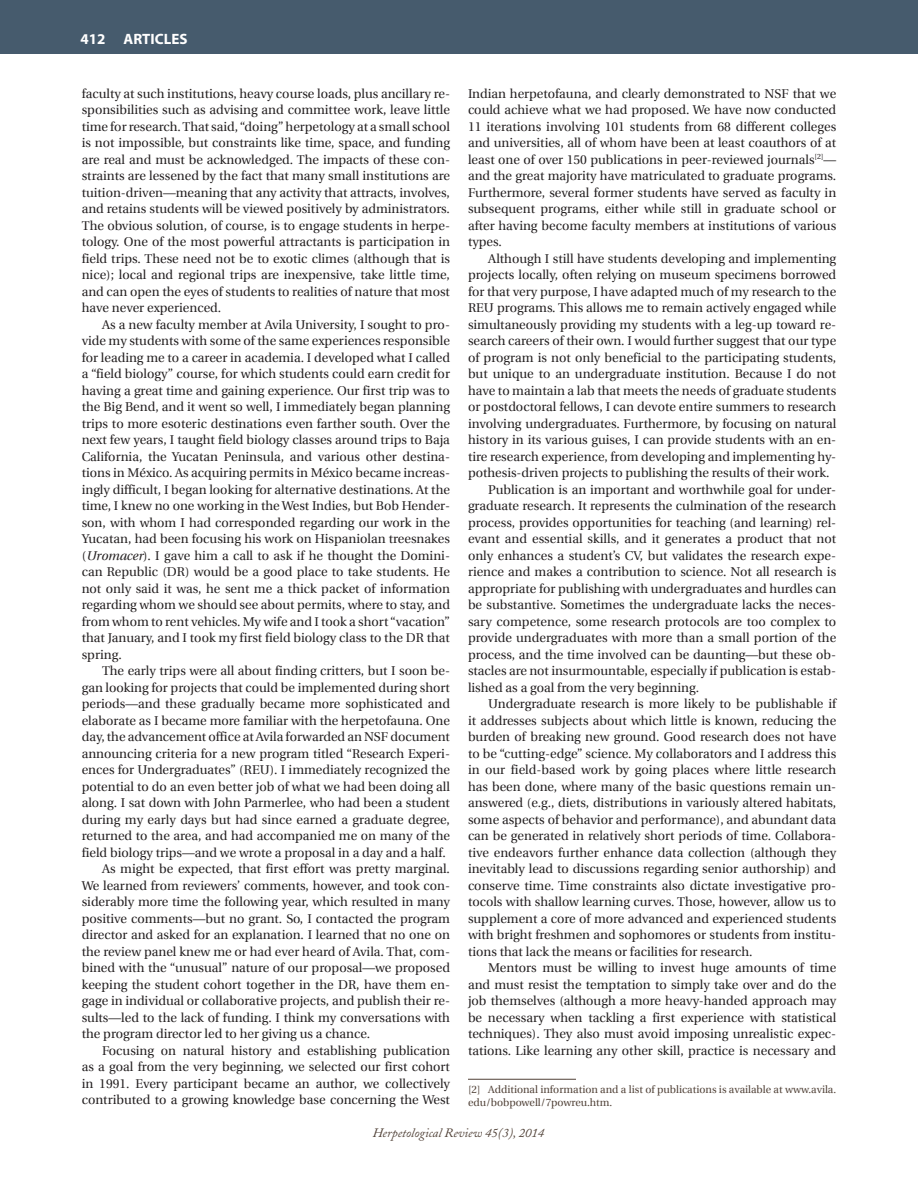
<style>
.page{position:relative;width:918px;height:1188px;background:#fff}
.page>*{position:absolute;margin:0;border:0;box-sizing:border-box;transform-origin:0 0}
.t1{font:700 15px "Myriad Pro";color:#fff}
.t2{font:12.75px/16.5px "Utopia";color:#231f20;text-align:justify}
.t3{font:italic 12.75px "Adobe Caslon";color:#504137}
.footnotes{font:10.5px/13.5px "Utopia";color:#504137}
.s1{font-style:italic}
</style>
<div class="page">
<div style="left:0;top:0;width:918px;height:54px;background:#465b6d"></div>
<hr style="left:468px;top:1079px;width:108px;height:1px;background:#504137">
<p class="t1" style="left:80px;top:29px;width:109px">412 ARTICLES</p>
<p class="t2" style="left:82px;top:85px;width:370px">faculty at such institutions, heavy course loads, plus ancillary re&shy;sponsibilities such as advising and committee work, leave little time for research. That said, “doing” herpetology at a small school is not impossible, but constraints like time, space, and funding are real and must be acknowledged. The impacts of these con&shy;straints are lessened by the fact that many small institutions are tuition-driven—meaning that any activity that attracts, involves, and retains students will be viewed positively by administrators.<br>The obvious solution, of course, is to engage students in herpe&shy;tology. One of the most powerful attractants is participation in field trips. These need not be to exotic climes (although that is nice); local and regional trips are inexpensive, take little time, and can open the eyes of students to realities of nature that most have never experienced.</p>
<p class="t2" style="left:82px;top:316px;width:370px;text-indent:20px">As a new faculty member at Avila University, I sought to pro&shy;vide my students with some of the same experiences responsible for leading me to a career in academia. I developed what I called a “field biology” course, for which students could earn credit for having a great time and gaining experience. Our first trip was to the Big Bend, and it went so well, I immediately began planning trips to more esoteric destinations even farther south. Over the next few years, I taught field biology classes around trips to Baja California, the Yucatan Peninsula, and various other destina&shy;tions in México. As acquiring permits in México became increas&shy;ingly difficult, I began looking for alternative destinations. At the time, I knew no one working in the West Indies, but Bob Hender&shy;son, with whom I had corresponded regarding our work in the Yucatan, had been focusing his work on Hispaniolan treesnakes (<span class="s1">Uromacer</span>). I gave him a call to ask if he thought the Domini&shy;can Republic (DR) would be a good place to take students. He not only said it was, he sent me a thick packet of information regarding whom we should see about permits, where to stay, and from whom to rent vehicles. My wife and I took a short “vacation” that January, and I took my first field biology class to the DR that spring.</p>
<p class="t2" style="left:82px;top:663px;width:370px;text-indent:20px">The early trips were all about finding critters, but I soon be&shy;gan looking for projects that could be implemented during short periods—and these gradually became more sophisticated and elaborate as I became more familiar with the herpetofauna. One day, the advancement office at Avila forwarded an NSF document announcing criteria for a new program titled “Research Experi&shy;ences for Undergraduates” (REU). I immediately recognized the potential to do an even better job of what we had been doing all along. I sat down with John Parmerlee, who had been a student during my early days but had since earned a graduate degree, returned to the area, and had accompanied me on many of the field biology trips—and we wrote a proposal in a day and a half.</p>
<p class="t2" style="left:82px;top:861px;width:370px;text-indent:20px">As might be expected, that first effort was pretty marginal.<br>We learned from reviewers’ comments, however, and took con&shy;siderably more time the following year, which resulted in many positive comments—but no grant. So, I contacted the program director and asked for an explanation. I learned that no one on the review panel knew me or had ever heard of Avila. That, com&shy;bined with the “unusual” nature of our proposal—we proposed keeping the student cohort together in the DR, have them en&shy;gage in individual or collaborative projects, and publish their re&shy;sults—led to the lack of funding. I think my conversations with the program director led to her giving us a chance.</p>
<p class="t2" style="left:82px;top:1042px;width:370px;text-indent:20px">Focusing on natural history and establishing publication as a goal from the very beginning, we selected our first cohort in 1991. Every participant became an author, we collectively contributed to a growing knowledge base concerning the West</p>
<p class="t2" style="left:468px;top:85px;width:370px">Indian herpetofauna, and clearly demonstrated to NSF that we could achieve what we had proposed. We have now conducted 11 iterations involving 101 students from 68 different colleges and universities, all of whom have been at least coauthors of at least one of over 150 publications in peer-reviewed journals<sup>[2]</sup>— and the great majority have matriculated to graduate programs.<br>Furthermore, several former students have served as faculty in subsequent programs, either while still in graduate school or after having become faculty members at institutions of various types.</p>
<p class="t2" style="left:468px;top:250px;width:370px;text-indent:20px">Although I still have students developing and implementing projects locally, often relying on museum specimens borrowed for that very purpose, I have adapted much of my research to the REU programs. This allows me to remain actively engaged while simultaneously providing my students with a leg-up toward re&shy;search careers of their own. I would further suggest that our type of program is not only beneficial to the participating students, but unique to an undergraduate institution. Because I do not have to maintain a lab that meets the needs of graduate students or postdoctoral fellows, I can devote entire summers to research involving undergraduates. Furthermore, by focusing on natural history in its various guises, I can provide students with an en&shy;tire research experience, from developing and implementing hy&shy;pothesis-driven projects to publishing the results of their work.</p>
<p class="t2" style="left:468px;top:481px;width:370px;text-indent:20px">Publication is an important and worthwhile goal for under&shy;graduate research. It represents the culmination of the research process, provides opportunities for teaching (and learning) rel&shy;evant and essential skills, and it generates a product that not only enhances a student’s CV, but validates the research expe&shy;rience and makes a contribution to science. Not all research is appropriate for publishing with undergraduates and hurdles can be substantive. Sometimes the undergraduate lacks the neces&shy;sary competence, some research protocols are too complex to provide undergraduates with more than a small portion of the process, and the time involved can be daunting—but these ob&shy;stacles are not insurmountable, especially if publication is estab&shy;lished as a goal from the very beginning.</p>
<p class="t2" style="left:468px;top:696px;width:370px;text-indent:20px">Undergraduate research is more likely to be publishable if it addresses subjects about which little is known, reducing the burden of breaking new ground. Good research does not have to be “cutting-edge” science. My collaborators and I address this in our field-based work by going places where little research has been done, where many of the basic questions remain un&shy;answered (e.g., diets, distributions in variously altered habitats, some aspects of behavior and performance), and abundant data can be generated in relatively short periods of time. Collabora&shy;tive endeavors further enhance data collection (although they inevitably lead to discussions regarding senior authorship) and conserve time. Time constraints also dictate investigative pro&shy;tocols with shallow learning curves. Those, however, allow us to supplement a core of more advanced and experienced students with bright freshmen and sophomores or students from institu&shy;tions that lack the means or facilities for research.</p>
<p class="t2" style="left:468px;top:960px;width:370px;text-indent:20px">Mentors must be willing to invest huge amounts of time and must resist the temptation to simply take over and do the job themselves (although a more heavy-handed approach may be necessary when tackling a first experience with statistical techniques). They also must avoid imposing unrealistic expec&shy;tations. Like learning any other skill, practice is necessary and</p>
<p class="footnotes" style="left:468px;top:1083px;width:370px">[2] Additional information and a list of publications is available at www.avila. edu/bobpowell/7powreu.htm.</p>
<p class="t3" style="left:373px;top:1126px;width:173px">Herpetological Review 45(3), 2014</p>
</div>
